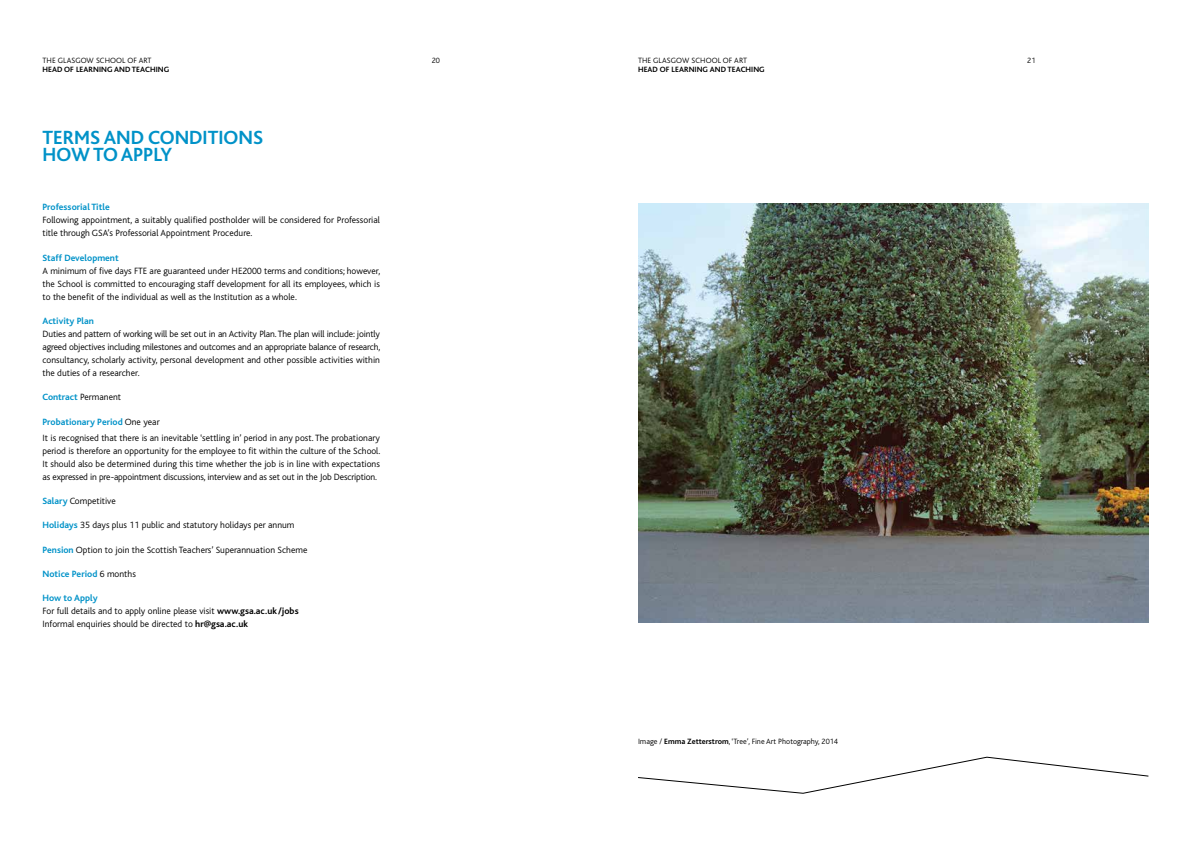
<style>
.page{position:relative;width:1191px;height:842px;background:#fff}
.page>*{position:absolute;margin:0;border:0;box-sizing:border-box;transform-origin:0 0}
.t1{font:700 20px/17px "Bliss";color:#0092c8}
.t2{font:300 9.5px/13px "Bliss";color:#000}
.t3{font:700 9.5px "Bliss";color:#0092c8}
.t4{font:300 8px "Bliss";letter-spacing:.01em;color:#000}
.t5{font:700 8px "Bliss";letter-spacing:.01em;color:#000}
.s1{font-weight:700;color:#0092c8}
.s2{font-weight:300;color:#000}
.s3{font-weight:700}
</style>
<div class="page">
<svg style="left:638px;top:756px;width:511px;height:38px"></svg>
<img style="left:638px;top:203px;width:510px;height:419px">
<p class="t4" style="left:43px;top:56px;width:111px">THE GLASGOW SCHOOL OF ART</p>
<p class="t4" style="left:432px;top:56px;width:10px">20</p>
<p class="t4" style="left:1027px;top:56px;width:10px">21</p>
<p class="t5" style="left:43px;top:66px;width:128px">Head of LEARNING AND TEACHING</p>
<p class="t4" style="left:638px;top:56px;width:111px">THE GLASGOW SCHOOL OF ART</p>
<p class="t5" style="left:638px;top:66px;width:128px">Head of LEARNING AND TEACHING</p>
<h1 class="t1" style="left:43px;top:129px;width:33px">Terms</h1>
<h1 class="t1" style="left:43px;top:129px;width:209px;text-indent:61px">an d Con ditions<br>How to Apply</h1>
<p class="t3" style="left:43px;top:202px;width:69px">Professorial Title</p>
<p class="t2" style="left:43px;top:214px;width:339px">Following appointment, a suitably qualified postholder will be considered for Professorial title through GSA’s Professorial Appointment Procedure.</p>
<p class="t3" style="left:43px;top:253px;width:78px">Staff Development</p>
<p class="t2" style="left:43px;top:264px;width:339px;text-align:justify">A minimum of five days FTE are guaranteed under HE2000 terms and conditions; however, the School is committed to encouraging staff development for all its employees, which is to the benefit of the individual as well as the Institution as a whole.</p>
<p class="t3" style="left:43px;top:316px;width:53px">Activity Plan</p>
<p class="t2" style="left:43px;top:328px;width:339px;text-align:justify">Duties and pattern of working will be set out in an Activity Plan. The plan will include: jointly agreed objectives including milestones and outcomes and an appropriate balance of research, consultancy, scholarly activity, personal development and other possible activities within the duties of a researcher.</p>
<p class="t2" style="left:43px;top:391px;width:80px"><span class="s1">Contract</span> Permanent</p>
<p class="t2" style="left:43px;top:414px;width:339px;line-height:15.8px"><span class="s1">Probationary Period</span> One year<br>It is recognised that there is an inevitable ‘settling in’ period in any post. The probationary</p>
<p class="t2" style="left:43px;top:444px;width:339px;text-align:justify">period is therefore an opportunity for the employee to fit within the culture of the School.<br>It should also be determined during this time whether the job is in line with expectations as expressed in pre-appointment discussions, interview and as set out in the Job Description.</p>
<p class="t2" style="left:43px;top:494px;width:75px"><span class="s1">Salary</span> Competitive</p>
<p class="t2" style="left:43px;top:519px;width:253px"><span class="s1">Holidays</span> 35 days plus 11 public and statutory holidays per annum</p>
<p class="t2" style="left:43px;top:543px;width:266px"><span class="s1">Pension</span> Option to join the Scottish Teachers’ Superannuation Scheme</p>
<p class="t3" style="left:43px;top:569px;width:95px">Notice Period <span class="s2">6 months</span></p>
<p class="t2" style="left:43px;top:592px;width:258px"><span class="s1">How to Apply<br></span>For full details and to apply online please visit <span class="s3">www.gsa.ac.uk/jobs<br></span>Informal enquiries should be directed to <span class="s3">hr@gsa.ac.uk</span></p>
<p class="t4" style="left:638px;top:737px;width:201px">Image / <span class="s3">Emma Zetterstrom</span>, ‘Tree’, Fine Art Photography, 2014</p>
</div>
